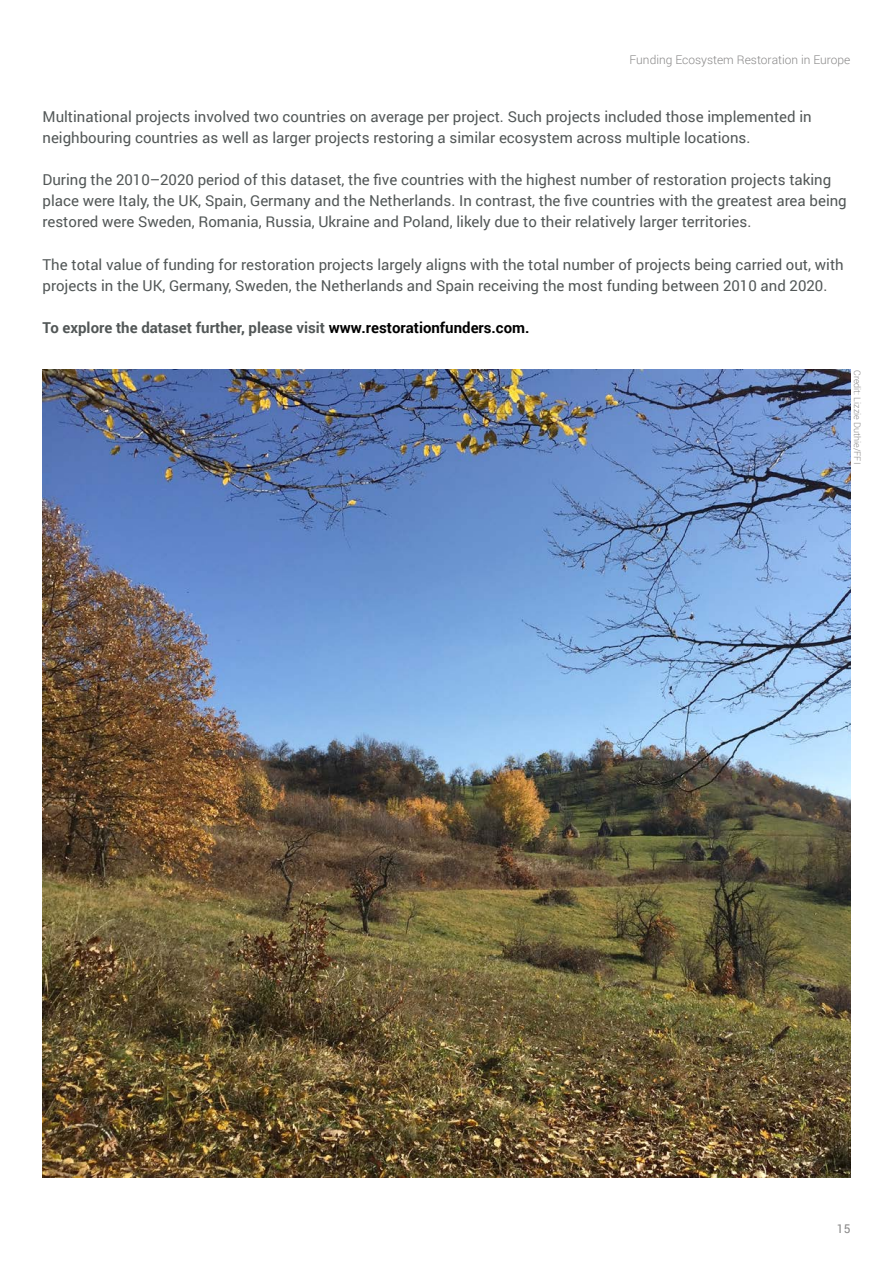
<style>
.page{position:relative;width:893px;height:1263px;background:#fff}
.page>*{position:absolute;margin:0;border:0;box-sizing:border-box;transform-origin:0 0}
.t1{font:15px/21px "Roboto";color:#525757}
.t2{font:700 15px "Roboto";color:#525757}
.t3{font:300 12px "Roboto";color:#898888}
.t4{font:12px "Roboto";color:#898888}
.t5{font:300 9px "Roboto";color:#898888}
.s1{color:#000}
</style>
<div class="page">
<img style="left:43px;top:370px;width:807px;height:808px">
<p class="t3" style="left:629px;top:51px;width:222px">Funding Ecosystem Restoration in Europe</p>
<p class="t1" style="left:43px;top:106px;width:771px">Multinational projects involved two countries on average per project. Such projects included those implemented in neighbouring countries as well as larger projects restoring a similar ecosystem across multiple locations.</p>
<p class="t1" style="left:43px;top:169px;width:806px">During the 2010–2020 period of this dataset, the five countries with the highest number of restoration projects taking place were Italy, the UK, Spain, Germany and the Netherlands. In contrast, the five countries with the greatest area being restored were Sweden, Romania, Russia, Ukraine and Poland, likely due to their relatively larger territories.</p>
<p class="t1" style="left:43px;top:253px;width:803px">The total value of funding for restoration projects largely aligns with the total number of projects being carried out, with projects in the UK, Germany, Sweden, the Netherlands and Spain receiving the most funding between 2010 and 2020.</p>
<p class="t2" style="left:43px;top:317px;width:488px">To explore the dataset further, please visit <span class="s1">www.restorationfunders.com.</span></p>
<p class="t5" style="left:864px;top:370px;width:95px;rotate:90deg">Credit: Lizzie Duthie/FFI</p>
<p class="t4" style="left:837px;top:1220px;width:15px">15</p>
</div>
